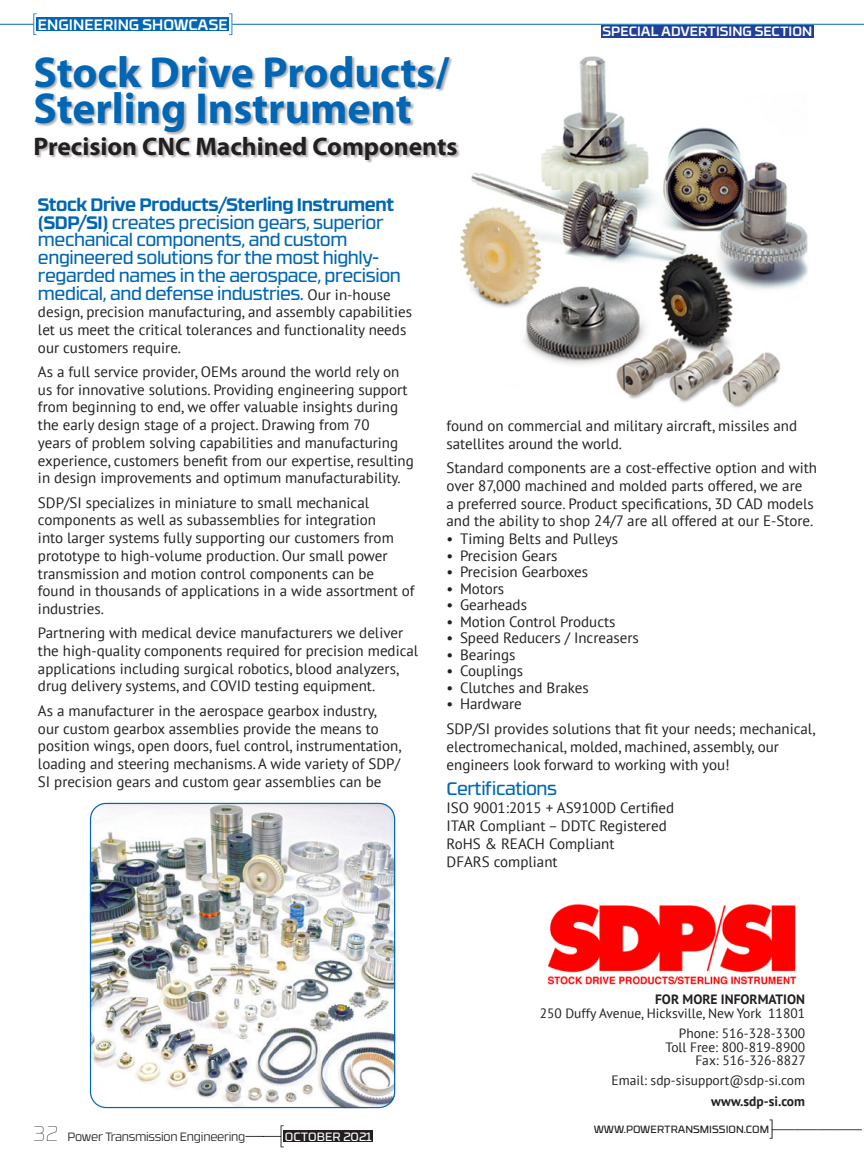
<style>
.page{position:relative;width:864px;height:1161px;background:#fff}
.page>*{position:absolute;margin:0;border:0;box-sizing:border-box;transform-origin:0 0}
.t1{font:700 43.5px/36px "Myriad Pro";color:#0166b3}
.t2{font:700 25.5px "Myriad Pro";color:#231f20}
.t3{font:300 condensed 24px "Myriad Pro";color:#231f20}
.Engineering_Showcase{font:18px/17.7px "RB No 3.1";letter-spacing:-.02em;color:#0166b3}
.Engineering_Showcase-2{font:15px/17.7px "PT Sans";color:#231f20}
.t4{font:500 15px "RB No 3.1";color:#fff}
.t5{font:13.5px "PT Sans";color:#231f20}
.t6{font:700 13.5px "PT Sans";color:#231f20}
.t7{font:500 13.5px "RB No 3.1";color:#fff}
.t8{font:300 12px "RB No 3.1";letter-spacing:-.02em;color:#231f20}
.t9{font:12px "RB No 3.1";color:#fff}
.t10{font:10.5px "RB No 3.1";color:#231f20}
.s1{font-weight:700}
.s2{font-family:"PT Sans";font-size:15px;color:#231f20}
.s3{font-weight:100;font-size:21px}
</style>
<div class="page">
<div style="left:37px;top:17px;width:192px;height:14px;background:#0166b3"></div>
<svg style="left:229px;top:14px;width:3px;height:21px"></svg>
<hr style="left:232px;top:24px;width:632px;height:1px;background:#0166b3">
<svg style="left:33px;top:14px;width:4px;height:21px"></svg>
<hr style="left:0;top:24px;width:33px;height:1px;background:#0166b3">
<div style="left:601px;top:25px;width:213px;height:12px;background:#223f99"></div>
<img style="left:460px;top:56px;width:348px;height:352px">
<img style="left:90px;top:803px;width:305px;height:305px">
<div style="left:90px;top:803px;width:305px;height:305px;border:1px solid #0166b3;border-radius:16px"></div>
<div style="left:35px;top:56px;width:425px;height:107px;background:#231f20;opacity:.35"></div>
<img style="left:547px;top:904px;width:250px;height:81px">
<svg style="left:245px;top:1125px;width:39px;height:22px"></svg>
<div style="left:284px;top:1131px;width:89px;height:11px;background:#231f20"></div>
<p class="t4" style="left:38px;top:13px;width:191px">ENGINEERING SHOWCASE</p>
<p class="t1" style="left:33px;top:55px;width:418px">Stock Drive Products/<br>Sterling Instrument</p>
<p class="t2" style="left:33px;top:132px;width:426px">Precision CNC Machined Components</p>
<p class="t7" style="left:603px;top:21px;width:211px">SPECIAL ADVERTISING SECTION</p>
<p class="Engineering_Showcase" style="left:38px;top:194px;width:364px"><span class="s1">Stock Drive Products/Sterling Instrument (SDP/SI)</span> creates precision gears, superior mechanical components, and custom engineered solutions for the most highly&shy;regarded names in the aerospace, precision medical, and defense industries. <span class="s2">Our in-house</span></p>
<p class="Engineering_Showcase-2" style="left:38px;top:303px;width:376px">design, precision manufacturing, and assembly capabilities let us meet the critical tolerances and functionality needs our customers require.</p>
<p class="Engineering_Showcase-2" style="left:38px;top:363px;width:377px">As a full service provider, OEMs around the world rely on us for innovative solutions. Providing engineering support from beginning to end, we offer valuable insights during the early design stage of a project. Drawing from 70<br>years of problem solving capabilities and manufacturing experience, customers benefit from our expertise, resulting in design improvements and optimum manufacturability.</p>
<p class="Engineering_Showcase-2" style="left:38px;top:493px;width:378px">SDP/SI specializes in miniature to small mechanical components as well as subassemblies for integration<br>into larger systems fully supporting our customers from prototype to high-volume production. Our small power transmission and motion control components can be found in thousands of applications in a wide assortment of industries.</p>
<p class="Engineering_Showcase-2" style="left:38px;top:624px;width:382px">Partnering with medical device manufacturers we deliver the high-quality components required for precision medical applications including surgical robotics, blood analyzers, drug delivery systems, and COVID testing equipment.</p>
<p class="Engineering_Showcase-2" style="left:38px;top:701px;width:365px">As a manufacturer in the aerospace gearbox industry, our custom gearbox assemblies provide the means to position wings, open doors, fuel control, instrumentation, loading and steering mechanisms. A wide variety of SDP/ SI precision gears and custom gear assemblies can be</p>
<p class="Engineering_Showcase-2" style="left:447px;top:417px;width:352px">found on commercial and military aircraft, missiles and satellites around the world.</p>
<p class="Engineering_Showcase-2" style="left:447px;top:459px;width:372px">Standard components are a cost-effective option and with over 87,000 machined and molded parts offered, we are<br>a preferred source. Product specifications, 3D CAD models and the ability to shop 24/7 are all offered at our E-Store.</p>
<p class="Engineering_Showcase-2" style="left:447px;top:530px;width:173px">• Timing Belts and Pulleys</p>
<p class="Engineering_Showcase-2" style="left:447px;top:546px;width:112px">• Precision Gears</p>
<p class="Engineering_Showcase-2" style="left:447px;top:563px;width:143px">• Precision Gearboxes</p>
<p class="Engineering_Showcase-2" style="left:447px;top:579px;width:59px">• Motors</p>
<p class="Engineering_Showcase-2" style="left:447px;top:596px;width:82px">• Gearheads</p>
<p class="Engineering_Showcase-2" style="left:447px;top:612px;width:170px">• Motion Control Products</p>
<p class="Engineering_Showcase-2" style="left:447px;top:629px;width:194px">• Speed Reducers / Increasers</p>
<p class="Engineering_Showcase-2" style="left:447px;top:645px;width:71px">• Bearings</p>
<p class="Engineering_Showcase-2" style="left:447px;top:662px;width:78px">• Couplings</p>
<p class="Engineering_Showcase-2" style="left:447px;top:678px;width:144px">• Clutches and Brakes</p>
<p class="Engineering_Showcase-2" style="left:447px;top:695px;width:77px">• Hardware</p>
<p class="Engineering_Showcase-2" style="left:447px;top:719px;width:371px">SDP/SI provides solutions that fit your needs; mechanical, electromechanical, molded, machined, assembly, our engineers look forward to working with you!</p>
<p class="Engineering_Showcase" style="left:447px;top:778px;width:112px">Certifications</p>
<p class="Engineering_Showcase-2" style="left:447px;top:798px;width:229px">ISO 9001:2015 + AS9100D Certified</p>
<p class="Engineering_Showcase-2" style="left:447px;top:816px;width:222px">ITAR Compliant – DDTC Registered</p>
<p class="Engineering_Showcase-2" style="left:447px;top:834px;width:170px">RoHS &amp; REACH Compliant</p>
<p class="Engineering_Showcase-2" style="left:447px;top:852px;width:113px">DFARS compliant</p>
<p class="t8" style="left:33px;top:1128px;width:213px"><span class="s3">32</span> Power Transmission Engineering</p>
<p class="t9" style="left:285px;top:1128px;width:88px">OCTOBER 2021</p>
<p class="t6" style="left:655px;top:991px;width:151px">FOR MORE INFORMATION</p>
<p class="t5" style="left:540px;top:1005px;width:267px">250 Duffy Avenue, Hicksville, New York 11801</p>
<p class="t5" style="left:679px;top:1025px;width:128px">Phone: 516-328-3300</p>
<p class="t5" style="left:666px;top:1038px;width:141px">Toll Free: 800-819-8900</p>
<p class="t5" style="left:695px;top:1052px;width:112px">Fax: 516-326-8827</p>
<p class="t5" style="left:612px;top:1072px;width:195px">Email: sdp-sisupport@sdp-si.com</p>
<p class="t6" style="left:711px;top:1092px;width:95px">www.sdp-si.com</p>
<p class="t10" style="left:594px;top:1122px;width:177px">WWW.POWERTRANSMISSION.COM</p>
<h3 class="t3" style="left:769px;top:1116px;width:96px">]————</h3>
</div>
